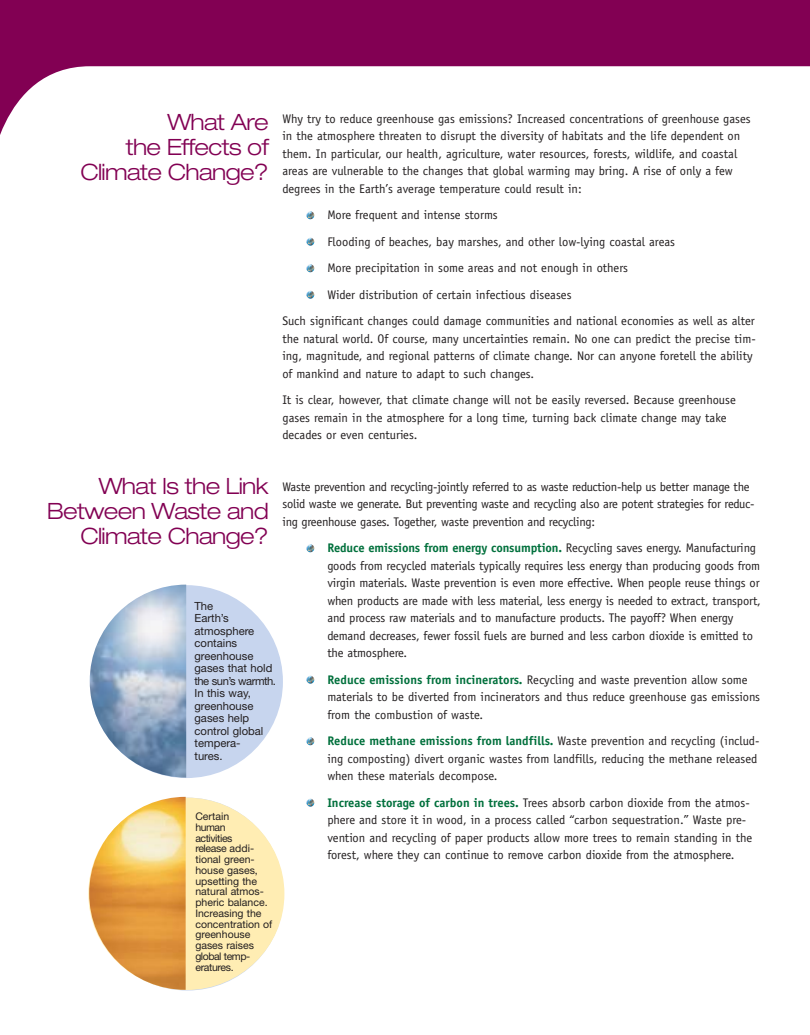
<style>
.page{position:relative;width:810px;height:1035px;background:#fff}
.page>*{position:absolute;margin:0;border:0;box-sizing:border-box;transform-origin:0 0}
.t1{font:300 expanded 22.5px/25px "Helvetica Neue";letter-spacing:-.025em;color:#820053;text-align:right}
.t2{font:12.5px/17.5px "Officina Sans";color:#231f20}
.t3{font:12.5px/17.5px "Officina Sans";letter-spacing:-.02em;color:#231f20}
.t4{font:11.25px/12.5px "Helvetica Neue";color:#231f20}
.t5{font:10.5px/10.8px "Helvetica Neue";color:#231f20}
.s1{font-weight:700;color:#00703c}
</style>
<div class="page">
<div style="left:90px;top:585px;width:193px;height:193px;background:#c7d5ee;border-radius:50%"></div>
<svg style="left:306px;top:799px;width:8px;height:8px"></svg>
<svg style="left:306px;top:737px;width:8px;height:8px"></svg>
<svg style="left:306px;top:676px;width:8px;height:8px"></svg>
<svg style="left:306px;top:544px;width:8px;height:8px"></svg>
<svg style="left:306px;top:291px;width:8px;height:8px"></svg>
<svg style="left:306px;top:264px;width:8px;height:8px"></svg>
<svg style="left:306px;top:238px;width:8px;height:8px"></svg>
<svg style="left:306px;top:211px;width:8px;height:8px"></svg>
<img style="left:90px;top:585px;width:96px;height:193px">
<div style="left:88px;top:798px;width:196px;height:192px;background:#ffedb3;border-radius:50%"></div>
<img style="left:89px;top:797px;width:97px;height:193px">
<svg style="left:0;top:0;width:810px;height:135px;fill:#820053"></svg>
<h1 class="t1" style="left:80px;top:112px;width:190px">What Are<br>the Effects of<br>Climate Change?</h1>
<p class="t2" style="left:282px;top:111px;width:470px">Why try to reduce greenhouse gas emissions? Increased concentrations of greenhouse gases in the atmosphere threaten to disrupt the diversity of habitats and the life dependent on them. In particular, our health, agriculture, water resources, forests, wildlife, and coastal areas are vulnerable to the changes that global warming may bring. A rise of only a few degrees in the Earth’s average temperature could result in:</p>
<p class="t2" style="left:327px;top:207px;width:172px">More frequent and intense storms</p>
<p class="t2" style="left:327px;top:234px;width:349px">Flooding of beaches, bay marshes, and other low-lying coastal areas</p>
<p class="t2" style="left:327px;top:260px;width:302px">More precipitation in some areas and not enough in others</p>
<p class="t2" style="left:327px;top:287px;width:246px">Wider distribution of certain infectious diseases</p>
<p class="t2" style="left:282px;top:313px;width:474px">Such significant changes could damage communities and national economies as well as alter</p>
<p class="t2" style="left:282px;top:331px;width:475px">the natural world. Of course, many uncertainties remain. No one can predict the precise tim&shy;ing, magnitude, and regional patterns of climate change. Nor can anyone foretell the ability of mankind and nature to adapt to such changes.</p>
<p class="t2" style="left:282px;top:392px;width:455px">It is clear, however, that climate change will not be easily reversed. Because greenhouse gases remain in the atmosphere for a long time, turning back climate change may take decades or even centuries.</p>
<h1 class="t1" style="left:47px;top:476px;width:223px">What Is the Link<br>Between Waste and<br>Climate Change?</h1>
<p class="t3" style="left:282px;top:479px;width:474px">Waste prevention and recycling-jointly referred to as waste reduction-help us better manage the solid waste we generate. But preventing waste and recycling also are potent strategies for reduc&shy;ing greenhouse gases. Together, waste prevention and recycling:</p>
<p class="t2" style="left:327px;top:540px;width:435px"><span class="s1">Reduce emissions from energy consumption.</span> Recycling saves energy. Manufacturing goods from recycled materials typically requires less energy than producing goods from virgin materials. Waste prevention is even more effective. When people reuse things or when products are made with less material, less energy is needed to extract, transport, and process raw materials and to manufacture products. The payoff? When energy demand decreases, fewer fossil fuels are burned and less carbon dioxide is emitted to the atmosphere.</p>
<p class="t2" style="left:327px;top:672px;width:434px"><span class="s1">Reduce emissions from incinerators.</span> Recycling and waste prevention allow some materials to be diverted from incinerators and thus reduce greenhouse gas emissions from the combustion of waste.</p>
<p class="t2" style="left:327px;top:733px;width:434px"><span class="s1">Reduce methane emissions from landfills.</span> Waste prevention and recycling (includ&shy;ing composting) divert organic wastes from landfills, reducing the methane released when these materials decompose.</p>
<p class="t2" style="left:327px;top:795px;width:426px"><span class="s1">Increase storage of carbon in trees.</span> Trees absorb carbon dioxide from the atmos&shy;phere and store it in wood, in a process called “carbon sequestration.” Waste pre&shy;vention and recycling of paper products allow more trees to remain standing in the forest, where they can continue to remove carbon dioxide from the atmosphere.</p>
<p class="t4" style="left:195px;top:601px;width:83px">The<br>Earth’s atmosphere contains greenhouse gases that hold the sun’s warmth.<br>In this way, greenhouse gases help control global tempera-<br>tures.</p>
<p class="t5" style="left:195px;top:812px;width:78px">Certain<br>human<br>activities<br>release addi&shy;tional green&shy;house gases, upsetting the natural atmos&shy;pheric balance.<br>Increasing the concentration of greenhouse gases raises global temp&shy;eratures.</p>
</div>
